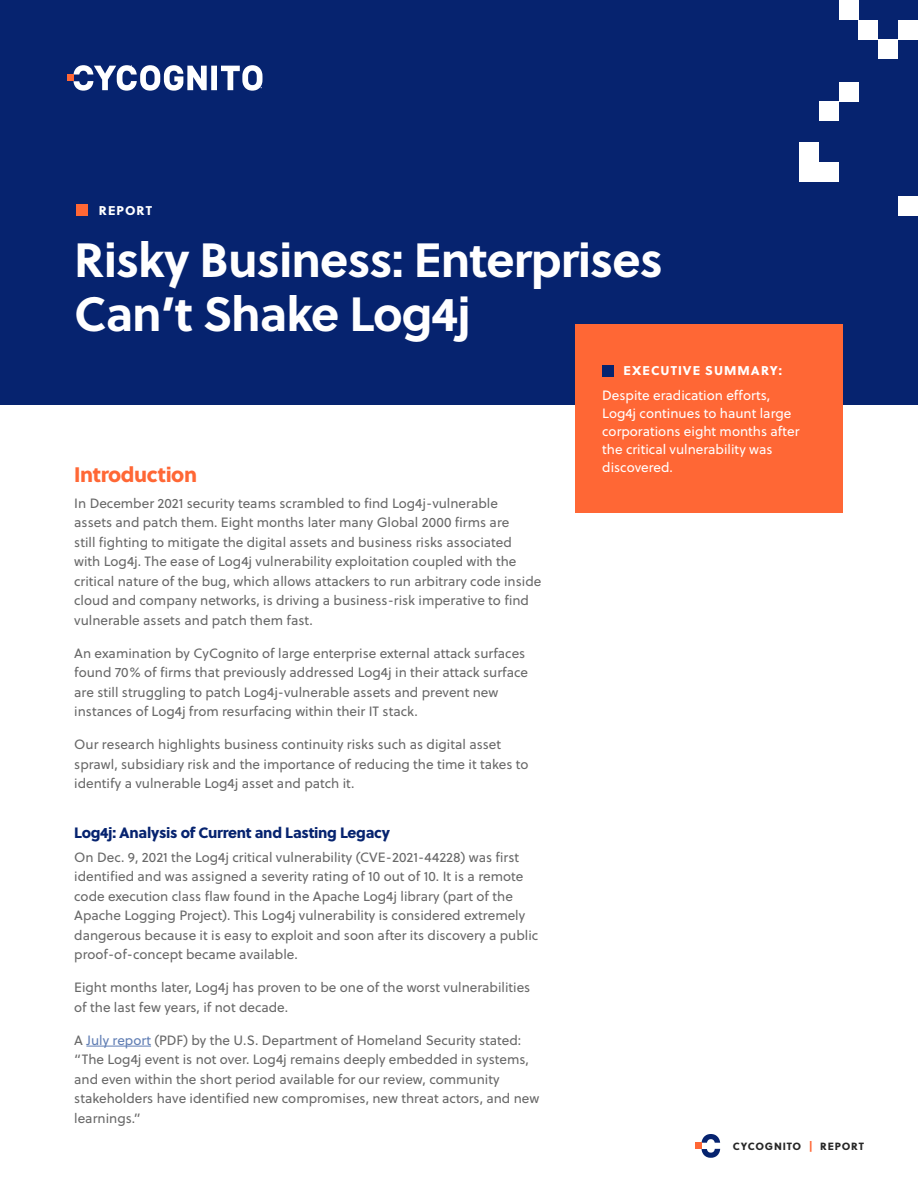
<style>
.page{position:relative;width:918px;height:1188px;background:#fff}
.page>*{position:absolute;margin:0;border:0;box-sizing:border-box;transform-origin:0 0}
.t1{font:700 48px/54px "Soleil";letter-spacing:-.02em;color:#fff}
.t2{font:21px "Soleil Xb";letter-spacing:-.02em;color:#ff6735}
.t3{font:15px "Soleil Xb";letter-spacing:-.02em;color:#06236f}
.Body{font:13.5px/19.5px "Soleil";color:#686868}
.Sidebar_copy{font:13.5px/18px "Soleil";color:#fff}
.t4{font:12.75px "Soleil Xb";letter-spacing:.08em;color:#fff}
.t5{font:10.5px "Soleil Xb";letter-spacing:.08em;color:#272727}
.s1{color:#607eb4}
.s2{color:#ff6735}
</style>
<div class="page">
<div style="left:0;top:0;width:918px;height:405px;background:#06236f"></div>
<div style="left:76px;top:204px;width:12px;height:12px;background:#ff6735"></div>
<div style="left:839px;top:0;width:19px;height:20px;background:#fff"></div>
<div style="left:859px;top:20px;width:19px;height:19px;background:#fff"></div>
<div style="left:879px;top:39px;width:19px;height:20px;background:#fff"></div>
<div style="left:898px;top:20px;width:20px;height:19px;background:#fff"></div>
<div style="left:839px;top:82px;width:20px;height:20px;background:#fff"></div>
<div style="left:819px;top:102px;width:20px;height:19px;background:#fff"></div>
<div style="left:898px;top:196px;width:20px;height:20px;background:#fff"></div>
<div style="left:799px;top:142px;width:20px;height:20px;background:#fff"></div>
<div style="left:799px;top:161px;width:20px;height:21px;background:#fff"></div>
<svg style="left:74px;top:65px;width:188px;height:26px"></svg>
<div style="left:67px;top:75px;width:7px;height:6px;background:#ff6735"></div>
<div style="left:819px;top:162px;width:20px;height:20px;background:#fff"></div>
<svg style="left:702px;top:1149px;width:18px;height:9px"></svg>
<svg style="left:702px;top:1134px;width:18px;height:9px"></svg>
<div style="left:695px;top:1143px;width:7px;height:6px;background:#ff6735"></div>
<hr style="left:86px;top:1046px;width:65px;height:1px;background:#607eb4">
<div style="left:575px;top:324px;width:268px;height:189px;background:#ff6735"></div>
<div style="left:602px;top:365px;width:12px;height:12px;background:#06236f"></div>
<p class="t4" style="left:99px;top:200px;width:55px">REPORT</p>
<p class="t1" style="left:74px;top:230px;width:590px">Risky Business: Enterprises<br>Can’t Shake Log4j</p>
<h2 class="t2" style="left:74px;top:457px;width:124px">Introduction</h2>
<p class="Body" style="left:74px;top:493px;width:469px">In December 2021 security teams scrambled to find Log4j-vulnerable<br>assets and patch them. Eight months later many Global 2000 firms are<br>still fighting to mitigate the digital assets and business risks associated with Log4j. The ease of Log4j vulnerability exploitation coupled with the critical nature of the bug, which allows attackers to run arbitrary code inside cloud and company networks, is driving a business-risk imperative to find vulnerable assets and patch them fast.</p>
<p class="Body" style="left:74px;top:643px;width:455px">An examination by CyCognito of large enterprise external attack surfaces found 70% of firms that previously addressed Log4j in their attack surface are still struggling to patch Log4j-vulnerable assets and prevent new instances of Log4j from resurfacing within their IT stack.</p>
<p class="Body" style="left:74px;top:734px;width:456px">Our research highlights business continuity risks such as digital asset sprawl, subsidiary risk and the importance of reducing the time it takes to identify a vulnerable Log4j asset and patch it.</p>
<h3 class="t3" style="left:74px;top:821px;width:318px">Log4j: Analysis of Current and Lasting Legacy</h3>
<p class="Body" style="left:74px;top:847px;width:466px">On Dec. 9, 2021 the Log4j critical vulnerability (CVE-2021-44228) was first identified and was assigned a severity rating of 10 out of 10. It is a remote code execution class flaw found in the Apache Log4j library (part of the Apache Logging Project). This Log4j vulnerability is considered extremely dangerous because it is easy to exploit and soon after its discovery a public proof-of-concept became available.</p>
<p class="Body" style="left:74px;top:977px;width:458px">Eight months later, Log4j has proven to be one of the worst vulnerabilities of the last few years, if not decade.</p>
<p class="Body" style="left:74px;top:1030px;width:467px">A <span class="s1">July report</span> (PDF) by the U.S. Department of Homeland Security stated: “The Log4j event is not over. Log4j remains deeply embedded in systems, and even within the short period available for our review, community stakeholders have identified new compromises, new threat actors, and new learnings.”</p>
<p class="t4" style="left:624px;top:361px;width:160px">EXECUTIVE SUMMARY:</p>
<p class="Sidebar_copy" style="left:602px;top:386px;width:199px">Despite eradication efforts,<br>Log4j continues to haunt large corporations eight months after the critical vulnerability was discovered.</p>
<p class="t5" style="left:733px;top:1138px;width:133px">CYCOGNITO <span class="s2">|</span> REPORT</p>
</div>
